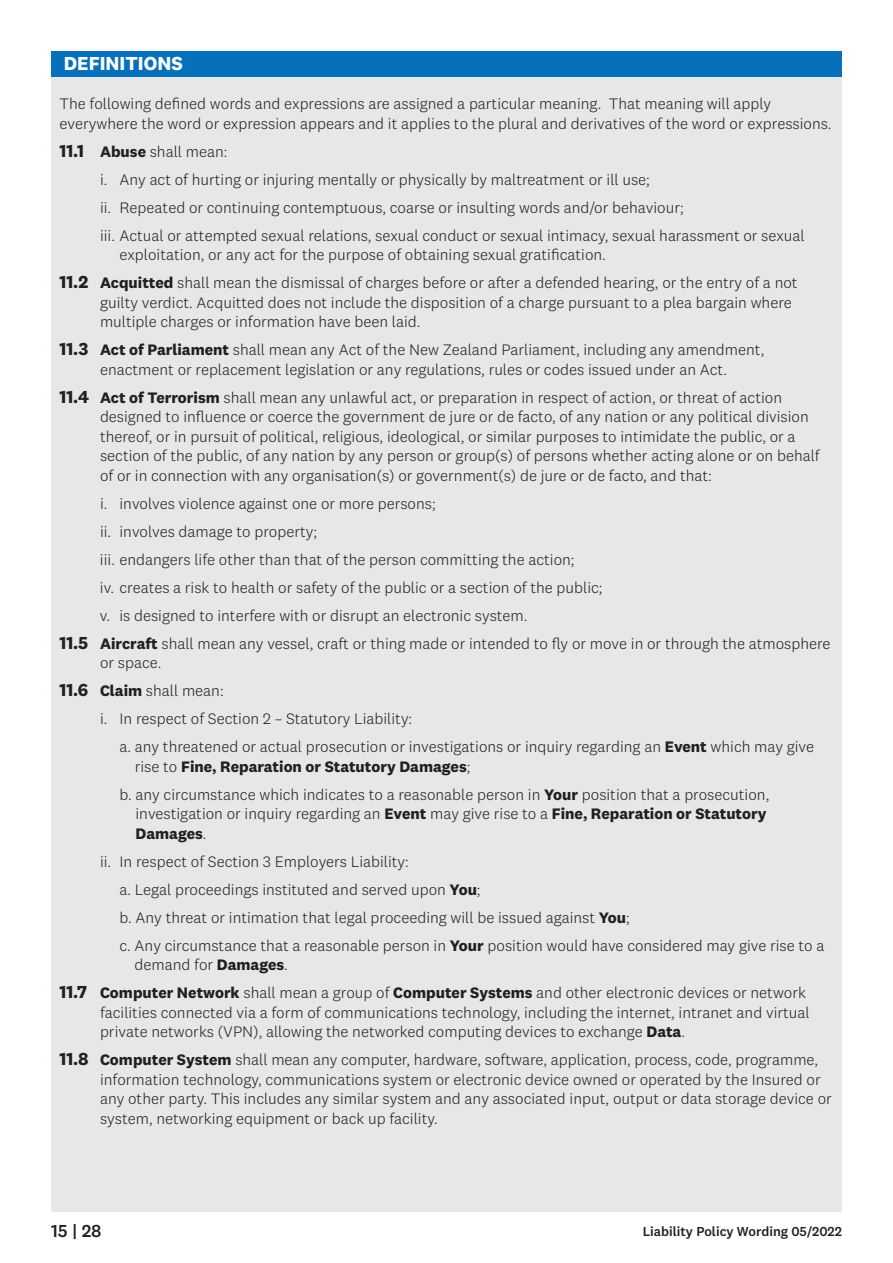
<style>
.page{position:relative;width:893px;height:1263px;background:#fff}
.page>*{position:absolute;margin:0;border:0;box-sizing:border-box;transform-origin:0 0}
.t1{font:700 19.5px "National 2";color:#fff}
.t2{font:500 18px "National 2";color:#231f20}
.t3{font:300 15.75px/19.5px "National 2";color:#231f20}
.t4{font:500 13.5px "National 2";color:#231f20}
.s1{font-weight:700;font-size:18px}
.s2{font-weight:700}
</style>
<div class="page">
<div style="left:51px;top:51px;width:791px;height:1161px;background:#e6e7e9"></div>
<div style="left:51px;top:51px;width:791px;height:26px;background:#0671ba"></div>
<p class="t1" style="left:64px;top:51px;width:120px">DEFINITIONS</p>
<p class="t3" style="left:60px;top:94px;width:774px">The following defined words and expressions are assigned a particular meaning. That meaning will apply everywhere the word or expression appears and it applies to the plural and derivatives of the word or expressions.</p>
<p class="t3" style="left:100px;top:137px;width:706px;line-height:28px;text-indent:-40px"><span class="s1">11.1</span> <span class="s2">Abuse</span> shall mean:<br>i. Any act of hurting or injuring mentally or physically by maltreatment or ill use;<br>ii. Repeated or continuing contemptuous, coarse or insulting words and/or behaviour;<br>iii. Actual or attempted sexual relations, sexual conduct or sexual intimacy, sexual harassment or sexual</p>
<p class="t3" style="left:60px;top:240px;width:740px;line-height:28px;text-indent:60px">exploitation, or any act for the purpose of obtaining sexual gratification.<br><span class="s1">11.2</span> <span class="s2">Acquitted</span> shall mean the dismissal of charges before or after a defended hearing, or the entry of a not</p>
<p class="t3" style="left:100px;top:292px;width:693px">guilty verdict. Acquitted does not include the disposition of a charge pursuant to a plea bargain where multiple charges or information have been laid.</p>
<p class="t3" style="left:60px;top:340px;width:706px;text-align:center"><span class="s1">11.3</span> <span class="s2">Act of Parliament</span> shall mean any Act of the New Zealand Parliament, including any amendment, enactment or replacement legislation or any regulations, rules or codes issued under an Act.</p>
<p class="t3" style="left:100px;top:387px;width:721px;text-indent:-40px"><span class="s1">11.4</span> <span class="s2">Act of Terrorism</span> shall mean any unlawful act, or preparation in respect of action, or threat of action designed to influence or coerce the government de jure or de facto, of any nation or any political division thereof, or in pursuit of political, religious, ideological, or similar purposes to intimidate the public, or a section of the public, of any nation by any person or group(s) of persons whether acting alone or on behalf of or in connection with any organisation(s) or government(s) de jure or de facto, and that:</p>
<p class="t3" style="left:100px;top:493px;width:337px">i. involves violence against one or more persons;</p>
<p class="t3" style="left:100px;top:521px;width:219px">ii. involves damage to property;</p>
<p class="t3" style="left:100px;top:549px;width:476px">iii. endangers life other than that of the person committing the action;</p>
<p class="t3" style="left:100px;top:577px;width:504px">iv. creates a risk to health or safety of the public or a section of the public;</p>
<p class="t3" style="left:100px;top:605px;width:429px">v. is designed to interfere with or disrupt an electronic system.</p>
<p class="t3" style="left:60px;top:633px;width:772px"><span class="s1">11.5</span> <span class="s2">Aircraft</span> shall mean any vessel, craft or thing made or intended to fly or move in or through the atmosphere</p>
<p class="t3" style="left:100px;top:653px;width:63px">or space.</p>
<p class="t3" style="left:60px;top:681px;width:166px"><span class="s1">11.6</span> <span class="s2">Claim</span> shall mean:</p>
<p class="t3" style="left:100px;top:709px;width:314px">i. In respect of Section 2 – Statutory Liability:</p>
<p class="t3" style="left:120px;top:737px;width:696px">a. any threatened or actual prosecution or investigations or inquiry regarding an <span class="s2">Event</span> which may give</p>
<p class="t3" style="left:120px;top:752px;width:651px;line-height:28px;text-indent:15px">rise to <span class="s2">Fine, Reparation or Statutory Damages</span>;<br>b. any circumstance which indicates to a reasonable person in <span class="s2">Your</span> position that a prosecution,</p>
<p class="t3" style="left:136px;top:804px;width:633px">investigation or inquiry regarding an <span class="s2">Event</span> may give rise to a <span class="s2">Fine, Reparation or Statutory<br>Damages</span>.</p>
<p class="t3" style="left:119px;top:847px;width:706px;line-height:28px;text-indent:-19px">ii. In respect of Section 3 Employers Liability:<br>a. Legal proceedings instituted and served upon <span class="s2">You</span>;<br>b. Any threat or intimation that legal proceeding will be issued against <span class="s2">You</span>;<br>c. Any circumstance that a reasonable person in <span class="s2">Your</span> position would have considered may give rise to a</p>
<p class="t3" style="left:60px;top:951px;width:748px;line-height:28px;text-indent:75px">demand for <span class="s2">Damages</span>.<br><span class="s1">11.7</span> <span class="s2">Computer Network</span> shall mean a group of <span class="s2">Computer Systems</span> and other electronic devices or network</p>
<p class="t3" style="left:100px;top:1002px;width:711px">facilities connected via a form of communications technology, including the internet, intranet and virtual private networks (VPN), allowing the networked computing devices to exchange <span class="s2">Data</span>.</p>
<p class="t3" style="left:100px;top:1050px;width:733px;text-indent:-40px"><span class="s1">11.8</span> <span class="s2">Computer System</span> shall mean any computer, hardware, software, application, process, code, programme, information technology, communications system or electronic device owned or operated by the Insured or any other party. This includes any similar system and any associated input, output or data storage device or system, networking equipment or back up facility.</p>
<p class="t2" style="left:51px;top:1220px;width:52px">15 | 28</p>
<p class="t4" style="left:643px;top:1223px;width:201px">Liability Policy Wording 05/2022</p>
</div>
